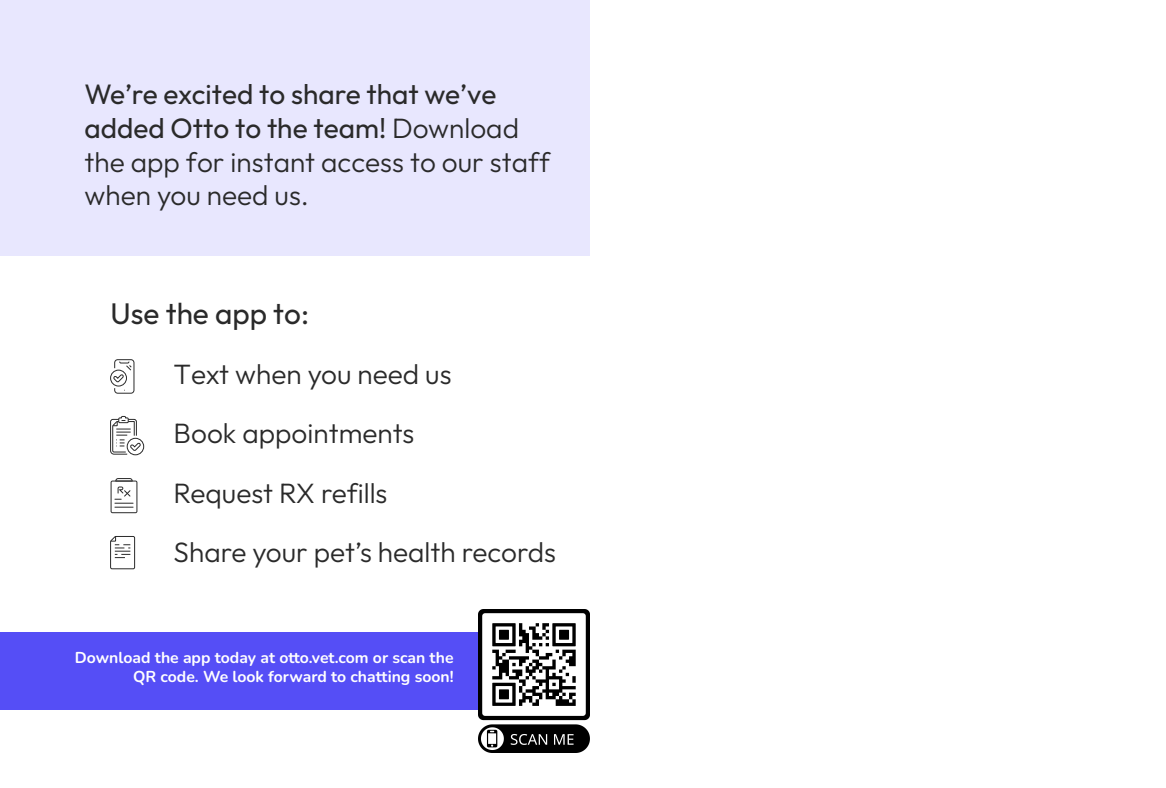
<style>
.page{position:relative;width:1166px;height:788px;background:#fff}
.page>*{position:absolute;margin:0;border:0;box-sizing:border-box;transform-origin:0 0}
.t1{font:100 29.75px "Outfit";color:#2a2a2a}
.t2{font:100 28px/59.5px "Outfit";color:#2a2a2a}
.t3{font:200 15.75px/18.9px "Nunito";color:#fff;text-align:right}
</style>
<div class="page">
<div style="left:0;top:632px;width:514px;height:77px;background:#554ef6"></div>
<svg style="left:110px;top:415px;width:32px;height:40px"></svg>
<div style="left:127px;top:438px;width:17px;height:17px;border:1px solid #2a2a2a;border-radius:50%"></div>
<svg style="left:110px;top:536px;width:25px;height:33px"></svg>
<div style="left:114px;top:359px;width:20px;height:34px;border:1px solid #2a2a2a;border-radius:3px"></div>
<div style="left:110px;top:369px;width:17px;height:17px;border:1px solid #2a2a2a;border-radius:50%"></div>
<svg style="left:113px;top:361px;width:19px;height:22px"></svg>
<svg style="left:111px;top:478px;width:26px;height:35px"></svg>
<div style="left:0;top:0;width:589px;height:255px;background:#e8e7fe"></div>
<img style="left:479px;top:609px;width:110px;height:143px">
<p class="t2" style="left:85px;top:78px;width:467px;line-height:33.6px">We’re excited to share that we’ve added Otto to the team! Download the app for instant access to our staff when you need us.</p>
<p class="t1" style="left:111px;top:296px;width:200px">Use the app to:</p>
<p class="t2" style="left:174px;top:344px;width:384px">Text when you need us<br>Book appointments<br>Request RX refills<br>Share your pet’s health records</p>
<p class="t3" style="left:75px;top:647px;width:380px">Download the app today at otto.vet.com or scan the<br>QR code. We look forward to chatting soon!</p>
</div>
